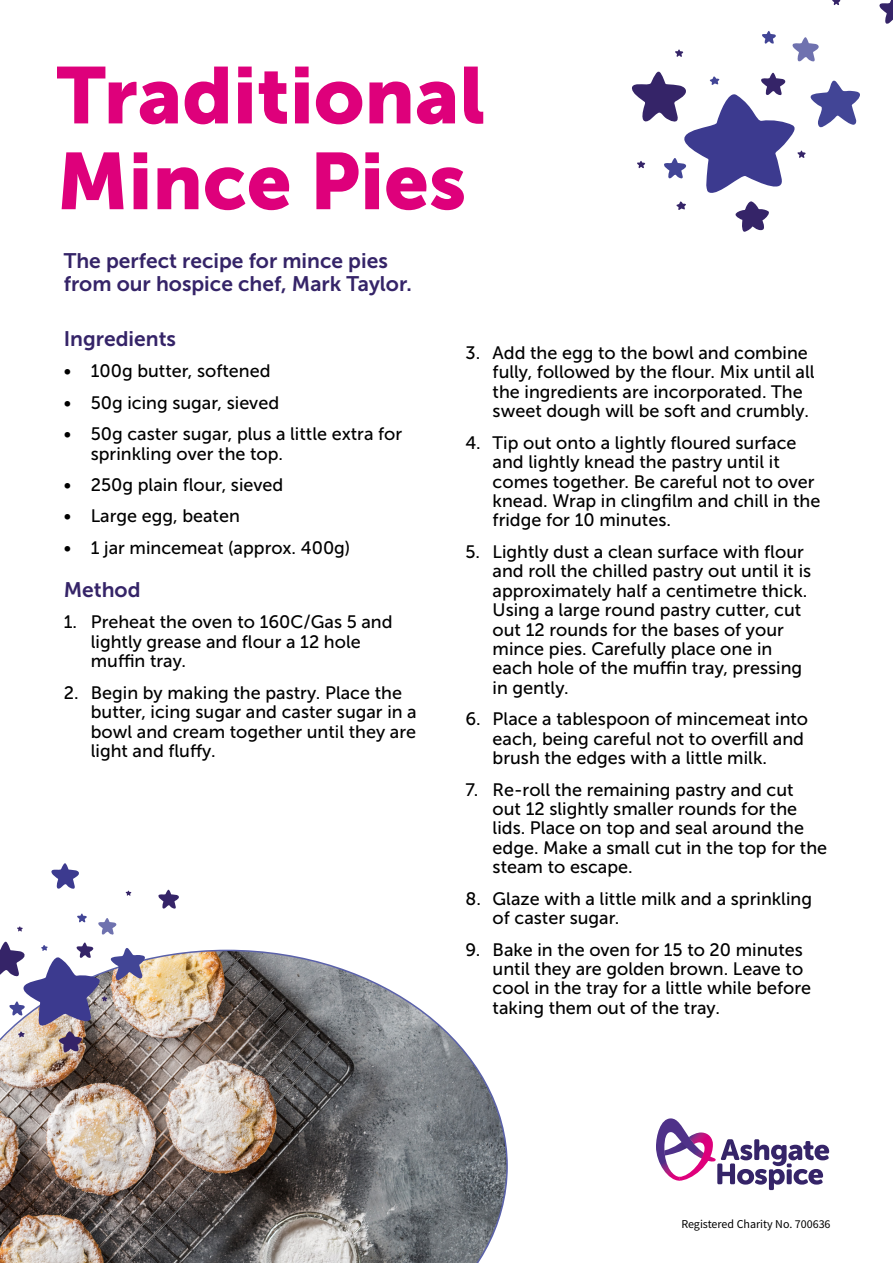
<style>
.page{position:relative;width:893px;height:1263px;background:#fff}
.page>*{position:absolute;margin:0;border:0;box-sizing:border-box;transform-origin:0 0}
.t1{font:79.5px/85.8px "Museo Sans 900";color:#de007b}
.t2{font:21px/22.6px "Museo Sans 700";color:#352468}
.t3{font:18px/19.4px "Museo Sans 500";color:#000}
.t4{font:12px "Source Sans Pro";color:#000}
</style>
<div class="page">
<svg style="left:656px;top:1118px;width:173px;height:72px"></svg>
<img style="left:0;top:950px;width:508px;height:313px">
<svg style="left:51px;top:863px;width:28px;height:26px"></svg>
<svg style="left:158px;top:889px;width:21px;height:20px"></svg>
<svg style="left:125px;top:890px;width:7px;height:6px"></svg>
<img style="left:0;top:913px;width:147px;height:139px">
<svg style="left:676px;top:201px;width:10px;height:9px"></svg>
<svg style="left:736px;top:201px;width:33px;height:31px"></svg>
<svg style="left:792px;top:37px;width:27px;height:24px"></svg>
<svg style="left:675px;top:49px;width:8px;height:8px"></svg>
<svg style="left:879px;top:0;width:14px;height:24px"></svg>
<svg style="left:632px;top:71px;width:228px;height:122px"></svg>
<svg style="left:832px;top:0;width:9px;height:5px"></svg>
<svg style="left:762px;top:31px;width:14px;height:13px"></svg>
<p class="t1" style="left:57px;top:52px;width:430px">Traditional<br>Mince Pies</p>
<p class="t2" style="left:64px;top:249px;width:350px">The perfect recipe for mince pies from our hospice chef, Mark Taylor.</p>
<p class="t2" style="left:64px;top:327px;width:114px">Ingredients</p>
<p class="t3" style="left:64px;top:361px;width:208px">• 100g butter, softened</p>
<p class="t3" style="left:64px;top:393px;width:217px">• 50g icing sugar, sieved</p>
<p class="t3" style="left:91px;top:424px;width:313px;text-indent:-27px">• 50g caster sugar, plus a little extra for sprinkling over the top.</p>
<p class="t3" style="left:64px;top:475px;width:221px">• 250g plain flour, sieved</p>
<p class="t3" style="left:64px;top:507px;width:178px">• Large egg, beaten</p>
<p class="t3" style="left:64px;top:538px;width:288px">• 1 jar mincemeat (approx. 400g)</p>
<p class="t2" style="left:64px;top:578px;width:78px">Method</p>
<p class="t3" style="left:91px;top:613px;width:303px;text-indent:-27px">1. Preheat the oven to 160C/Gas 5 and lightly grease and flour a 12 hole muffin tray.</p>
<p class="t3" style="left:91px;top:683px;width:327px;text-indent:-27px">2. Begin by making the pastry. Place the butter, icing sugar and caster sugar in a bowl and cream together until they are light and fluffy.</p>
<p class="t3" style="left:493px;top:343px;width:323px;text-indent:-27px">3. Add the egg to the bowl and combine fully, followed by the flour. Mix until all the ingredients are incorporated. The sweet dough will be soft and crumbly.</p>
<p class="t3" style="left:493px;top:433px;width:329px;text-indent:-27px">4. Tip out onto a lightly floured surface and lightly knead the pastry until it comes together. Be careful not to over knead. Wrap in clingfilm and chill in the fridge for 10 minutes.</p>
<p class="t3" style="left:493px;top:542px;width:320px;text-indent:-27px">5. Lightly dust a clean surface with flour and roll the chilled pastry out until it is approximately half a centimetre thick.<br>Using a large round pastry cutter, cut out 12 rounds for the bases of your mince pies. Carefully place one in each hole of the muffin tray, pressing in gently.</p>
<p class="t3" style="left:493px;top:709px;width:317px;text-indent:-27px">6. Place a tablespoon of mincemeat into each, being careful not to overfill and brush the edges with a little milk.</p>
<p class="t3" style="left:493px;top:780px;width:336px;text-indent:-27px">7. Re-roll the remaining pastry and cut<br>out 12 slightly smaller rounds for the lids. Place on top and seal around the edge. Make a small cut in the top for the steam to escape.</p>
<p class="t3" style="left:493px;top:889px;width:321px;text-indent:-27px">8. Glaze with a little milk and a sprinkling of caster sugar.</p>
<p class="t3" style="left:493px;top:940px;width:320px;text-indent:-27px">9. Bake in the oven for 15 to 20 minutes until they are golden brown. Leave to cool in the tray for a little while before taking them out of the tray.</p>
<p class="t4" style="left:681px;top:1217px;width:151px">Registered Charity No. 700636</p>
</div>
